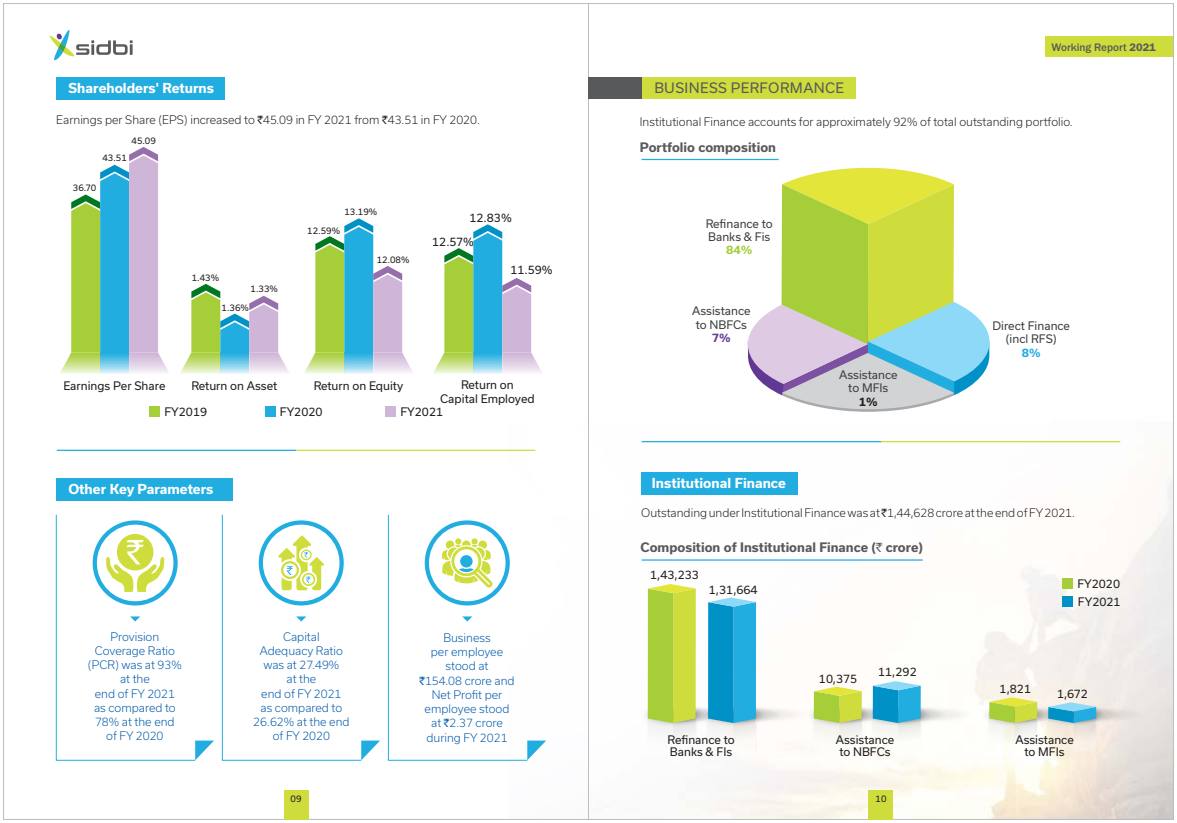
<style>
.page{position:relative;width:1177px;height:823px;background:#fff}
.page>*{position:absolute;margin:0;border:0;box-sizing:border-box;transform-origin:0 0}
.t1{font:13.75px "Usual";letter-spacing:.025em;color:#58595b}
.t2{font:700 13.12px "Usual";color:#fff}
.t3{font:700 12.5px "Usual";color:#58595b}
.t4{font:300 11.25px/14.1px "Usual";color:#005aaa;text-align:center}
.t5{font:300 11.25px "Usual";color:#231f20}
.t6{font:11.25px/12.1px "Usual";color:#231f20}
.t7{font:11.25px/13.4px "Usual";color:#404040;text-align:center}
.t8{font:500 11.25px "Franklin Gothic";color:#58595b}
.t9{font:700 11.25px "Usual";color:#a6ce39}
.t10{font:700 11.25px "Usual";color:#22ade1}
.t11{font:700 11.25px "Usual";color:#623895}
.t12{font:700 11.25px "Usual";color:#231f20}
.t13{font:8.75px "Usual";color:#231f20}
.s1{font-family:"Rupee Foradian";font-weight:400}
.s2{font-weight:600}
</style>
<div class="page">
<img style="left:54px;top:60px;width:1117px;height:757px">
<svg style="left:49px;top:29px;width:84px;height:31px"></svg>
<div style="left:1045px;top:36px;width:128px;height:21px;background:#cfdd3c"></div>
<div style="left:283px;top:789px;width:25px;height:30px;background:#cfdd3c"></div>
<div style="left:868px;top:789px;width:25px;height:30px;background:#cfdd3c"></div>
<div style="left:56px;top:477px;width:177px;height:23px;background:#22ade1"></div>
<hr style="left:641px;top:441px;width:240px;height:1px;background:#22ade1">
<hr style="left:881px;top:441px;width:239px;height:1px;background:#cfdd3c">
<div style="left:56px;top:77px;width:169px;height:22px;background:#22ade1"></div>
<div style="left:641px;top:472px;width:157px;height:22px;background:#22ade1"></div>
<hr style="left:641px;top:559px;width:281px;height:1px;background:#22ade1">
<div style="left:265px;top:405px;width:10px;height:11px;background:#22ade1"></div>
<div style="left:385px;top:405px;width:10px;height:11px;background:#cfb5d7"></div>
<div style="left:150px;top:405px;width:10px;height:11px;background:#a6ce39"></div>
<svg style="left:59px;top:147px;width:111px;height:227px"></svg>
<svg style="left:179px;top:283px;width:111px;height:91px"></svg>
<svg style="left:303px;top:218px;width:111px;height:156px"></svg>
<svg style="left:432px;top:224px;width:111px;height:150px"></svg>
<svg style="left:222px;top:513px;width:158px;height:247px"></svg>
<svg style="left:387px;top:513px;width:159px;height:247px"></svg>
<svg style="left:56px;top:513px;width:158px;height:247px"></svg>
<hr style="left:57px;top:449px;width:239px;height:1px;background:#22ade1">
<hr style="left:296px;top:449px;width:239px;height:1px;background:#cfdd3c">
<div style="left:641px;top:77px;width:214px;height:21px;background:#cfdd3c"></div>
<div style="left:588px;top:77px;width:53px;height:21px;background:#58595b"></div>
<img style="left:746px;top:703px;width:120px;height:47px">
<img style="left:641px;top:703px;width:105px;height:47px">
<svg style="left:647px;top:583px;width:48px;height:139px;background:#bdd744"></svg>
<svg style="left:708px;top:597px;width:48px;height:125px;background:#1da3d5"></svg>
<div style="left:1062px;top:577px;width:10px;height:11px;background:#a6ce39"></div>
<div style="left:1062px;top:595px;width:10px;height:11px;background:#0091c7"></div>
<img style="left:866px;top:703px;width:105px;height:47px">
<svg style="left:813px;top:686px;width:48px;height:36px;background:#c5da53"></svg>
<svg style="left:872px;top:680px;width:48px;height:42px;background:#3bafda"></svg>
<img style="left:1087px;top:703px;width:59px;height:47px">
<img style="left:982px;top:703px;width:105px;height:47px">
<svg style="left:989px;top:697px;width:48px;height:25px"></svg>
<svg style="left:1048px;top:702px;width:48px;height:20px"></svg>
<hr style="left:641px;top:159px;width:137px;height:1px;background:#22ade1">
<svg style="left:747px;top:162px;width:242px;height:255px"></svg>
<p class="t2" style="left:69px;top:83px;width:147px">Shareholders' Returns</p>
<p class="t5" style="left:56px;top:115px;width:425px">Earnings per Share (EPS) increased to <span class="s1">`</span>45.09 in FY 2021 from <span class="s1">`</span>43.51 in FY 2020.</p>
<p class="t13" style="left:132px;top:137px;width:26px">45.09</p>
<p class="t13" style="left:102px;top:154px;width:26px">43.51</p>
<p class="t13" style="left:73px;top:184px;width:25px">36.70</p>
<p class="t13" style="left:192px;top:274px;width:29px">1.43%</p>
<p class="t13" style="left:250px;top:285px;width:29px">1.33%</p>
<p class="t13" style="left:221px;top:304px;width:29px">1.36%</p>
<p class="t13" style="left:344px;top:209px;width:34px">13.19%</p>
<p class="t13" style="left:307px;top:228px;width:34px">12.59%</p>
<p class="t13" style="left:377px;top:256px;width:34px">12.08%</p>
<p class="t6" style="left:432px;top:207px;width:81px;line-height:23.9px;text-indent:37px">12.83%<br>12.57%</p>
<p class="t6" style="left:510px;top:265px;width:44px">11.59%</p>
<p class="t6" style="left:63px;top:380px;width:104px">Earnings Per Share</p>
<p class="t6" style="left:191px;top:380px;width:87px">Return on Asset</p>
<p class="t6" style="left:314px;top:380px;width:91px">Return on Equity</p>
<p class="t6" style="left:440px;top:379px;width:96px;line-height:13.4px;text-align:center">Return on<br>Capital Employed</p>
<p class="t6" style="left:164px;top:407px;width:44px">FY2019</p>
<p class="t6" style="left:280px;top:407px;width:44px">FY2020</p>
<p class="t6" style="left:400px;top:407px;width:44px">FY2021</p>
<p class="t2" style="left:68px;top:484px;width:147px">Other Key Parameters</p>
<p class="t4" style="left:88px;top:630px;width:95px">Provision<br>Coverage Ratio (PCR) was at 93% at the<br>end of FY 2021 as compared to<br>78% at the end<br>of FY 2020</p>
<p class="t4" style="left:253px;top:630px;width:98px">Capital<br>Adequacy Ratio was at 27.49%<br>at the<br>end of FY 2021<br>as compared to<br>26.62% at the end of FY 2020</p>
<p class="t4" style="left:419px;top:632px;width:97px">Business<br>per employee stood at<br><span class="s1">`</span>154.08 crore and<br>Net Profit per employee stood at <span class="s1">`</span>2.37 crore during FY 2021</p>
<p class="t1" style="left:654px;top:82px;width:191px">BUSINESS PERFORMANCE</p>
<p class="t8" style="left:1051px;top:43px;width:106px">Working Report <span class="s2">2021</span></p>
<p class="t5" style="left:640px;top:117px;width:434px">Institutional Finance accounts for approximately 92% of total outstanding portfolio.</p>
<p class="t3" style="left:640px;top:142px;width:138px">Portfolio composition</p>
<p class="t7" style="left:705px;top:218px;width:69px;text-align:left">Refinance to<br>Banks &amp; Fis</p>
<p class="t9" style="left:726px;top:246px;width:28px">84%</p>
<p class="t7" style="left:692px;top:305px;width:60px">Assistance to NBFCs</p>
<p class="t11" style="left:712px;top:333px;width:20px">7%</p>
<p class="t2" style="left:651px;top:478px;width:136px">Institutional Finance</p>
<p class="t7" style="left:839px;top:369px;width:60px">Assistance to MFIs</p>
<p class="t12" style="left:858px;top:397px;width:20px">1%</p>
<p class="t7" style="left:992px;top:320px;width:79px">Direct Finance (incl RFS)</p>
<p class="t10" style="left:1021px;top:348px;width:20px">8%</p>
<p class="t5" style="left:641px;top:507px;width:435px">Outstanding under Institutional Finance was at <span class="s1">`</span>1,44,628 crore at the end of FY2021.</p>
<p class="t3" style="left:640px;top:542px;width:284px">Composition of Institutional Finance (<span class="s1">`</span> crore)</p>
<p class="t6" style="left:650px;top:570px;width:50px">1,43,233</p>
<p class="t6" style="left:709px;top:585px;width:50px">1,31,664</p>
<p class="t6" style="left:819px;top:673px;width:40px">10,375</p>
<p class="t6" style="left:878px;top:667px;width:40px">11,292</p>
<p class="t6" style="left:1077px;top:576px;width:45px;line-height:18px">FY2020<br>FY2021</p>
<p class="t6" style="left:999px;top:683px;width:33px">1,821</p>
<p class="t6" style="left:1057px;top:689px;width:32px">1,672</p>
<p class="t6" style="left:667px;top:734px;width:69px">Refinance to<br>Banks &amp; FIs</p>
<p class="t6" style="left:1015px;top:734px;width:60px;text-align:center">Assistance to MFIs</p>
<p class="t6" style="left:835px;top:734px;width:60px;text-align:center">Assistance to NBFCs</p>
<p class="t13" style="left:290px;top:795px;width:12px">09</p>
<p class="t13" style="left:875px;top:795px;width:12px">10</p>
</div>
